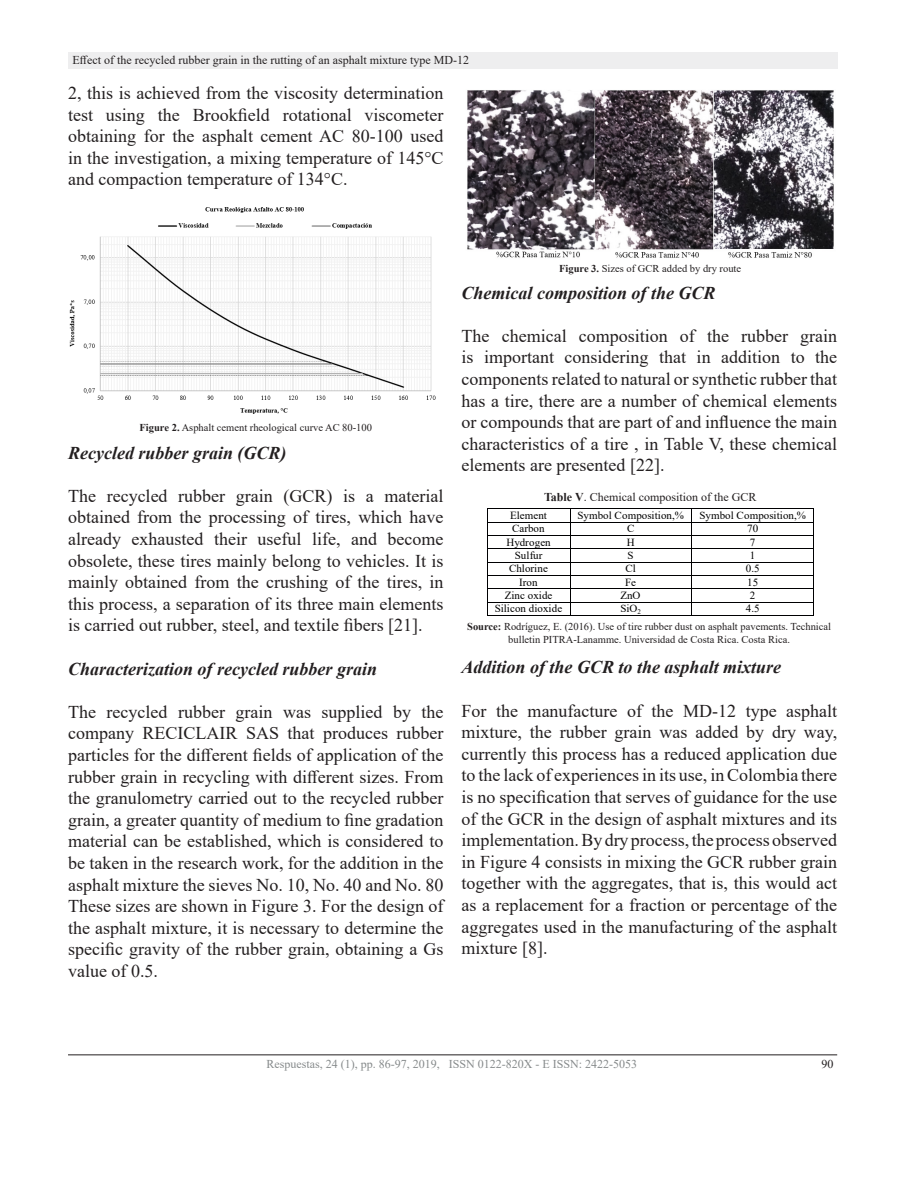
<style>
.page{position:relative;width:918px;height:1188px;background:#fff}
.page>*{position:absolute;margin:0;border:0;box-sizing:border-box;transform-origin:0 0}
.Subtitulo{font:18px/21.6px "Times New Roman";color:#231f20;text-align:justify}
.Subtitulo-2{font:italic 700 18px "Times New Roman";color:#231f20}
.t1{font:12px "Times New Roman";color:#231f20}
.t2{font:12px "Times New Roman";color:#868a8b}
.t3{font:10.95px "Times New Roman";letter-spacing:.005em;color:#000001}
.t4{font:10.5px/12.6px "Times New Roman";color:#231f20;text-align:center}
.s1{font-weight:700}
</style>
<div class="page">
<div style="left:68px;top:52px;width:769px;height:17px;background:#eeeeef"></div>
<hr style="left:68px;top:1054px;width:769px;height:1px;background:#231f20">
<img style="left:70px;top:207px;width:366px;height:207px">
<img style="left:467px;top:90px;width:367px;height:168px">
<hr style="left:488px;top:508px;width:82px;height:1px;background:#000001">
<hr style="left:571px;top:508px;width:121px;height:1px;background:#000001">
<hr style="left:692px;top:508px;width:121px;height:1px;background:#000001">
<hr style="left:488px;top:522px;width:82px;height:1px;background:#000001">
<hr style="left:571px;top:522px;width:121px;height:1px;background:#000001">
<hr style="left:692px;top:522px;width:121px;height:1px;background:#000001">
<hr style="left:488px;top:535px;width:82px;height:1px;background:#000001">
<hr style="left:571px;top:535px;width:121px;height:1px;background:#000001">
<hr style="left:692px;top:535px;width:121px;height:1px;background:#000001">
<hr style="left:488px;top:548px;width:82px;height:1px;background:#000001">
<hr style="left:571px;top:548px;width:121px;height:1px;background:#000001">
<hr style="left:692px;top:548px;width:121px;height:1px;background:#000001">
<hr style="left:488px;top:562px;width:82px;height:1px;background:#000001">
<hr style="left:571px;top:562px;width:121px;height:1px;background:#000001">
<hr style="left:692px;top:562px;width:121px;height:1px;background:#000001">
<hr style="left:488px;top:575px;width:82px;height:1px;background:#000001">
<hr style="left:571px;top:575px;width:121px;height:1px;background:#000001">
<hr style="left:692px;top:575px;width:121px;height:1px;background:#000001">
<hr style="left:488px;top:588px;width:82px;height:1px;background:#000001">
<hr style="left:571px;top:588px;width:121px;height:1px;background:#000001">
<hr style="left:692px;top:588px;width:121px;height:1px;background:#000001">
<hr style="left:488px;top:602px;width:82px;height:1px;background:#000001">
<hr style="left:571px;top:602px;width:121px;height:1px;background:#000001">
<hr style="left:692px;top:602px;width:121px;height:1px;background:#000001">
<svg style="left:487px;top:508px;width:1px;height:108px"></svg>
<hr style="left:488px;top:615px;width:82px;height:1px;background:#000001">
<svg style="left:570px;top:508px;width:1px;height:108px"></svg>
<hr style="left:571px;top:615px;width:121px;height:1px;background:#000001">
<hr style="left:692px;top:615px;width:121px;height:1px;background:#000001">
<svg style="left:813px;top:508px;width:1px;height:108px"></svg>
<p class="t1" style="left:73px;top:51px;width:398px">Effect of the recycled rubber grain in the rutting of an asphalt mixture type MD-12</p>
<p class="Subtitulo" style="left:68px;top:82px;width:377px">2, this is achieved from the viscosity determination test using the Brookfield rotational viscometer obtaining for the asphalt cement AC 80-100 used in the investigation, a mixing temperature of 145°C and compaction temperature of 134°C.</p>
<p class="t4" style="left:140px;top:421px;width:234px"><span class="s1">Figure 2.</span> Asphalt cement rheological curve AC 80-100</p>
<p class="Subtitulo-2" style="left:68px;top:440px;width:220px">Recycled rubber grain (GCR)</p>
<p class="Subtitulo" style="left:68px;top:484px;width:377px">The recycled rubber grain (GCR) is a material obtained from the processing of tires, which have already exhausted their useful life, and become obsolete, these tires mainly belong to vehicles. It is mainly obtained from the crushing of the tires, in this process, a separation of its three main elements is carried out rubber, steel, and textile fibers [21].</p>
<p class="Subtitulo-2" style="left:68px;top:656px;width:311px">Characterization of recycled rubber grain</p>
<p class="Subtitulo" style="left:68px;top:700px;width:377px">The recycled rubber grain was supplied by the company RECICLAIR SAS that produces rubber particles for the different fields of application of the rubber grain in recycling with different sizes. From the granulometry carried out to the recycled rubber grain, a greater quantity of medium to fine gradation material can be established, which is considered to be taken in the research work, for the addition in the asphalt mixture the sieves No. 10, No. 40 and No. 80<br>These sizes are shown in Figure 3. For the design of the asphalt mixture, it is necessary to determine the specific gravity of the rubber grain, obtaining a Gs value of 0.5.</p>
<p class="t4" style="left:559px;top:262px;width:184px"><span class="s1">Figure 3.</span> Sizes of GCR added by dry route</p>
<p class="Subtitulo-2" style="left:462px;top:280px;width:256px">Chemical composition of the GCR</p>
<p class="Subtitulo" style="left:462px;top:324px;width:377px">The chemical composition of the rubber grain is important considering that in addition to the components related to natural or synthetic rubber that has a tire, there are a number of chemical elements or compounds that are part of and influence the main characteristics of a tire , in Table V, these chemical elements are presented [22].</p>
<p class="t3" style="left:510px;top:507px;width:38px">Element</p>
<p class="t3" style="left:578px;top:507px;width:108px">Symbol Composition,%</p>
<p class="t3" style="left:700px;top:507px;width:108px">Symbol Composition,%</p>
<p class="t3" style="left:512px;top:521px;width:34px">Carbon</p>
<p class="t3" style="left:627px;top:521px;width:9px">C</p>
<p class="t3" style="left:747px;top:521px;width:13px">70</p>
<p class="t3" style="left:507px;top:534px;width:46px">Hydrogen</p>
<p class="t3" style="left:627px;top:534px;width:9px">H</p>
<p class="t3" style="left:750px;top:534px;width:7px">7</p>
<p class="t3" style="left:515px;top:548px;width:29px">Sulfur</p>
<p class="t3" style="left:628px;top:548px;width:8px">S</p>
<p class="t3" style="left:750px;top:548px;width:7px">1</p>
<p class="t3" style="left:509px;top:561px;width:40px">Chlorine</p>
<p class="t3" style="left:626px;top:561px;width:12px">Cl</p>
<p class="t3" style="left:746px;top:561px;width:15px">0.5</p>
<p class="t3" style="left:519px;top:574px;width:20px">Iron</p>
<p class="t3" style="left:625px;top:574px;width:12px">Fe</p>
<p class="t3" style="left:747px;top:574px;width:13px">15</p>
<p class="t3" style="left:505px;top:588px;width:49px">Zinc oxide</p>
<p class="t3" style="left:621px;top:588px;width:21px">ZnO</p>
<p class="t3" style="left:750px;top:588px;width:7px">2</p>
<p class="t3" style="left:495px;top:601px;width:69px">Silicon dioxide</p>
<p class="t3" style="left:621px;top:601px;width:22px">SiO<sub>2</sub></p>
<p class="t3" style="left:746px;top:601px;width:15px">4.5</p>
<p class="t1" style="left:544px;top:489px;width:214px"><span class="s1">Table V</span>. Chemical composition of the GCR</p>
<p class="t4" style="left:467px;top:620px;width:365px"><span class="s1">Source:</span> Rodríguez, E. (2016). Use of tire rubber dust on asphalt pavements. Technical bulletin PITRA-Lanamme. Universidad de Costa Rica. Costa Rica.</p>
<p class="Subtitulo-2" style="left:462px;top:655px;width:321px">Addition of the GCR to the asphalt mixture</p>
<p class="Subtitulo" style="left:462px;top:699px;width:377px">For the manufacture of the MD-12 type asphalt mixture, the rubber grain was added by dry way, currently this process has a reduced application due to the lack of experiences in its use, in Colombia there is no specification that serves of guidance for the use of the GCR in the design of asphalt mixtures and its implementation. By dry process, the process observed in Figure 4 consists in mixing the GCR rubber grain together with the aggregates, that is, this would act as a replacement for a fraction or percentage of the aggregates used in the manufacturing of the asphalt mixture [8].</p>
<p class="t2" style="left:266px;top:1056px;width:372px">Respuestas, 24 (1), pp. 86-97, 2019, ISSN 0122-820X - E ISSN: 2422-5053</p>
<p class="t1" style="left:821px;top:1056px;width:13px">90</p>
</div>
